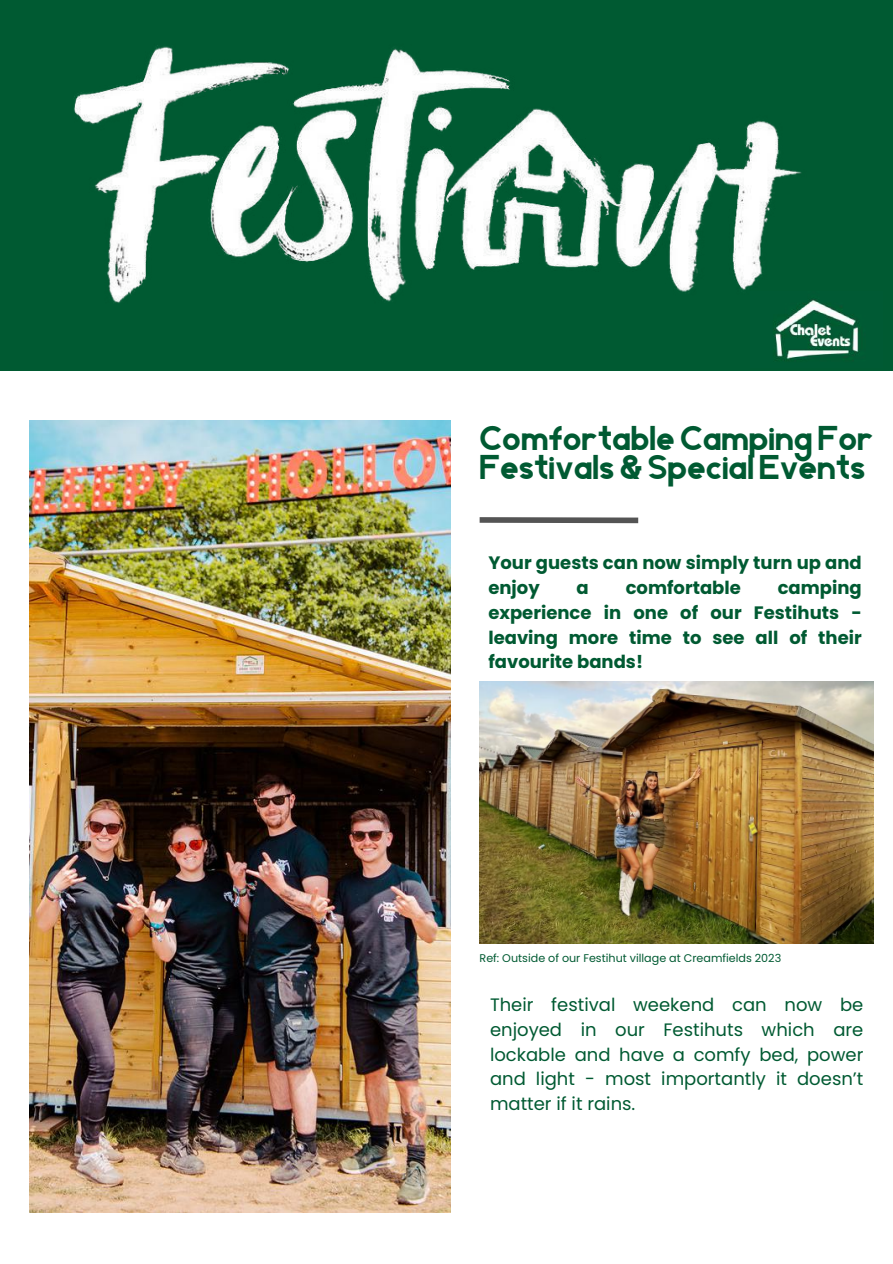
<style>
.page{position:relative;width:893px;height:1264px;background:#fff}
.page>*{position:absolute;margin:0;border:0;box-sizing:border-box;transform-origin:0 0}
.t1{font:900 35.7px/28.8px "Geometrica Sans";color:#005a32}
.t2{font:18px/24.8px "Poppins";color:#005a32;text-align:justify}
.t3{font:700 18px/24.8px "Poppins";color:#005a32}
.t4{font:11.1px "Poppins";color:#005a32}
</style>
<div class="page">
<div style="left:0;top:0;width:892px;height:370px;background:#005a32"></div>
<img style="left:74px;top:45px;width:728px;height:258px">
<img style="left:30px;top:421px;width:420px;height:791px">
<div style="left:479px;top:517px;width:159px;height:6px;background:#545454"></div>
<img style="left:750px;top:292px;width:109px;height:68px">
<img style="left:479px;top:681px;width:394px;height:262px">
<h1 class="t1" style="left:479px;top:427px;width:395px">ComfortableCamping For<br>Festivals&amp;Special Events</h1>
<p class="t3" style="left:488px;top:550px;width:375px">Your guests can now simply turn up and enjoy</p>
<p class="t3" style="left:488px;top:575px;width:375px;text-align:justify;text-indent:289px">camping experience in one of our Festihuts - leaving more time to see all of their favourite bands!</p>
<p class="t3" style="left:576px;top:575px;width:14px">a</p>
<p class="t3" style="left:625px;top:575px;width:117px">comfortable</p>
<p class="t4" style="left:479px;top:950px;width:303px">Ref: Outside of our Festihut village at Creamfields 2023</p>
<p class="t2" style="left:490px;top:992px;width:375px">Their festival weekend can now be enjoyed in our Festihuts which are lockable and have a comfy bed, power and light - most importantly it doesn’t matter if it rains.</p>
</div>
